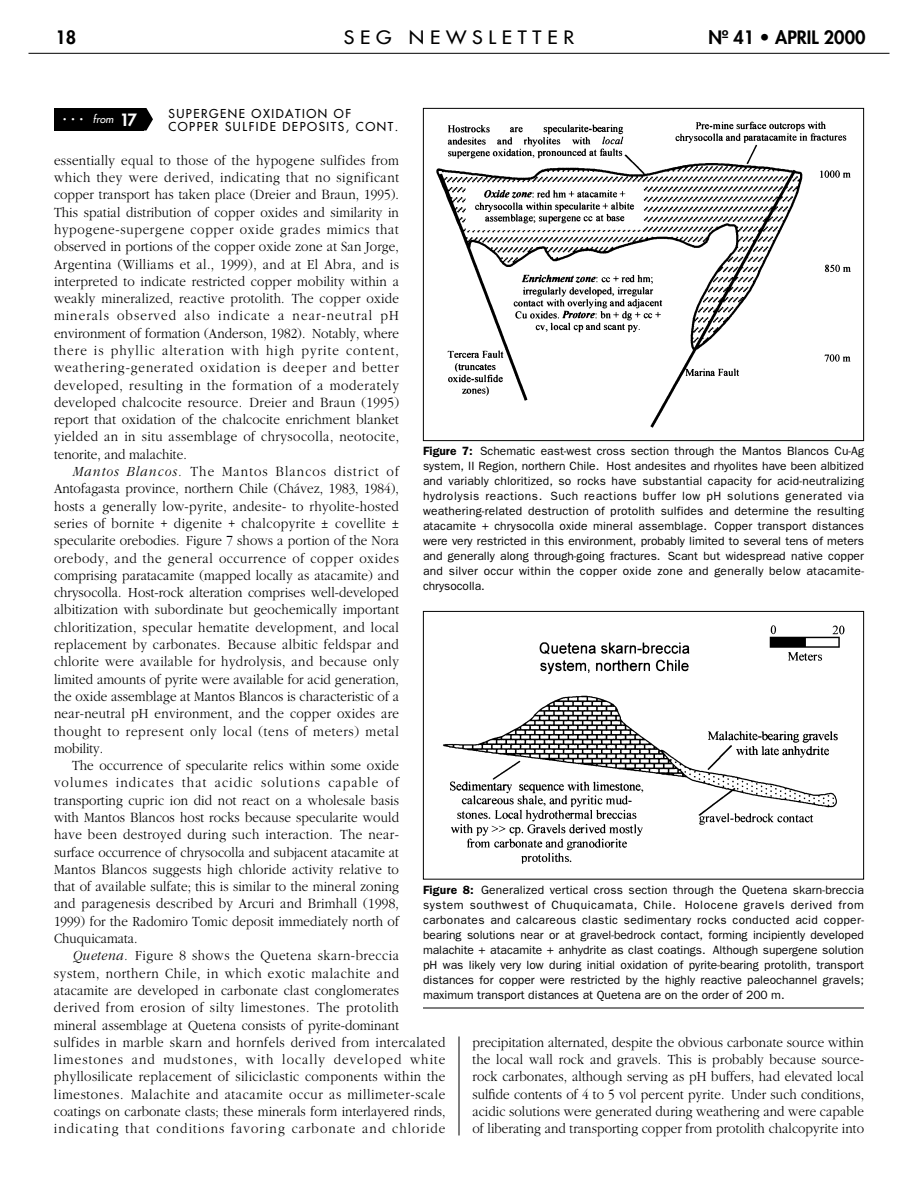
<style>
.page{position:relative;width:918px;height:1188px;background:#fff}
.page>*{position:absolute;margin:0;border:0;box-sizing:border-box;transform-origin:0 0}
.t1{font:800 18px "Futura";color:#000}
.t2{font:18px "Futura";letter-spacing:.29em;color:#000;scale:1.1 1}
.t3{font:300 14.55px/17.2px "Garamond";letter-spacing:.035em;color:#000;text-align:justify;scale:.9 1}
.t4{font:12px/15px "Franklin Gothic";color:#000;text-align:justify}
.t5{font:12px/12.9px "Futura";letter-spacing:.125em;color:#000}
.t6{font:italic 10.5px "Futura";color:#fff}
.s1{font-weight:800;font-style:normal;font-size:16.5px}
.s2{font-style:italic}
.s3{font-weight:600}
</style>
<div class="page">
<hr style="left:28px;top:53px;width:862px;height:1px;background:#000">
<svg style="left:144px;top:108px;width:9px;height:22px"></svg>
<div style="left:54px;top:108px;width:90px;height:22px;background:#000"></div>
<img style="left:436px;top:121px;width:415px;height:307px">
<div style="left:423px;top:108px;width:441px;height:333px;border:1px solid #000"></div>
<hr style="left:423px;top:1008px;width:441px;height:1px;background:#000">
<img style="left:443px;top:626px;width:402px;height:238px">
<div style="left:423px;top:611px;width:441px;height:269px;border:1px solid #000"></div>
<hr style="left:459px;top:1036px;width:1px;height:100px;background:#000">
<p class="t1" style="left:56px;top:29px;width:22px">18</p>
<p class="t2" style="left:344px;top:28px;width:211px">SEG NEWSLETTER</p>
<p class="t1" style="left:709px;top:29px;width:158px">Nº 41 • APRIL 2000</p>
<p class="t6" style="left:62px;top:114px;width:77px"><sup>...</sup> from <span class="s1">17</span></p>
<p class="t5" style="left:168px;top:108px;width:231px">SUPERGENE OXIDATION OF<br>COPPER SULFIDE DEPOSITS, CONT.</p>
<p class="t3" style="left:54px;top:153px;width:385px">essentially equal to those of the hypogene sulfides from which they were derived, indicating that no significant copper transport has taken place (Dreier and Braun, 1995).<br>This spatial distribution of copper oxides and similarity in hypogene-supergene copper oxide grades mimics that observed in portions of the copper oxide zone at San Jorge, Argentina (Williams et al., 1999), and at El Abra, and is interpreted to indicate restricted copper mobility within a weakly mineralized, reactive protolith. The copper oxide minerals observed also indicate a near-neutral pH environment of formation (Anderson, 1982). Notably, where there is phyllic alteration with high pyrite content, weathering-generated oxidation is deeper and better developed, resulting in the formation of a moderately developed chalcocite resource. Dreier and Braun (1995) report that oxidation of the chalcocite enrichment blanket yielded an in situ assemblage of chrysocolla, neotocite, tenorite, and malachite.</p>
<p class="t3" style="left:54px;top:464px;width:385px;text-indent:18px"><span class="s2">Mantos Blancos.</span> The Mantos Blancos district of Antofagasta province, northern Chile (Chávez, 1983, 1984), hosts a generally low-pyrite, andesite- to rhyolite-hosted series of bornite + digenite + chalcopyrite ± covellite ± specularite orebodies. Figure 7 shows a portion of the Nora orebody, and the general occurrence of copper oxides comprising paratacamite (mapped locally as atacamite) and chrysocolla. Host-rock alteration comprises well-developed albitization with subordinate but geochemically important chloritization, specular hematite development, and local replacement by carbonates. Because albitic feldspar and chlorite were available for hydrolysis, and because only limited amounts of pyrite were available for acid generation, the oxide assemblage at Mantos Blancos is characteristic of a near-neutral pH environment, and the copper oxides are thought to represent only local (tens of meters) metal mobility.</p>
<p class="t3" style="left:54px;top:758px;width:385px;text-indent:18px">The occurrence of specularite relics within some oxide volumes indicates that acidic solutions capable of transporting cupric ion did not react on a wholesale basis with Mantos Blancos host rocks because specularite would have been destroyed during such interaction. The near&shy;surface occurrence of chrysocolla and subjacent atacamite at Mantos Blancos suggests high chloride activity relative to that of available sulfate; this is similar to the mineral zoning and paragenesis described by Arcuri and Brimhall (1998, 1999) for the Radomiro Tomic deposit immediately north of Chuquicamata.</p>
<p class="t3" style="left:54px;top:948px;width:437px;text-align:left;text-indent:18px"><span class="s2">Quetena.</span> Figure 8 shows the Quetena skarn-breccia system, northern Chile, in which exotic malachite and atacamite are developed in carbonate clast conglomerates derived from erosion of silty limestones. The protolith<br>mineral assemblage at Quetena consists of pyrite-dominant sulfides in marble skarn and hornfels derived from intercalated limestones and mudstones, with locally developed white phyllosilicate replacement of siliciclastic components within the limestones. Malachite and atacamite occur as millimeter-scale coatings on carbonate clasts; these minerals form interlayered rinds, indicating that conditions favoring carbonate and chloride</p>
<p class="t4" style="left:423px;top:445px;width:443px"><span class="s3">Figure 7:</span> Schematic east-west cross section through the Mantos Blancos Cu-Ag system, II Region, northern Chile. Host andesites and rhyolites have been albitized and variably chloritized, so rocks have substantial capacity for acid-neutralizing hydrolysis reactions. Such reactions buffer low pH solutions generated via weathering-related destruction of protolith sulfides and determine the resulting atacamite + chrysocolla oxide mineral assemblage. Copper transport distances were very restricted in this environment, probably limited to several tens of meters and generally along through-going fractures. Scant but widespread native copper and silver occur within the copper oxide zone and generally below atacamite&shy;chrysocolla.</p>
<p class="t4" style="left:423px;top:883px;width:443px"><span class="s3">Figure 8:</span> Generalized vertical cross section through the Quetena skarn-breccia system southwest of Chuquicamata, Chile. Holocene gravels derived from carbonates and calcareous clastic sedimentary rocks conducted acid copper&shy;bearing solutions near or at gravel-bedrock contact, forming incipiently developed malachite + atacamite + anhydrite as clast coatings. Although supergene solution pH was likely very low during initial oxidation of pyrite-bearing protolith, transport distances for copper were restricted by the highly reactive paleochannel gravels; maximum transport distances at Quetena are on the order of 200 m.</p>
<p class="t3" style="left:472px;top:1035px;width:437px">precipitation alternated, despite the obvious carbonate source within the local wall rock and gravels. This is probably because source&shy;rock carbonates, although serving as pH buffers, had elevated local sulfide contents of 4 to 5 vol percent pyrite. Under such conditions, acidic solutions were generated during weathering and were capable of liberating and transporting copper from protolith chalcopyrite into</p>
</div>
